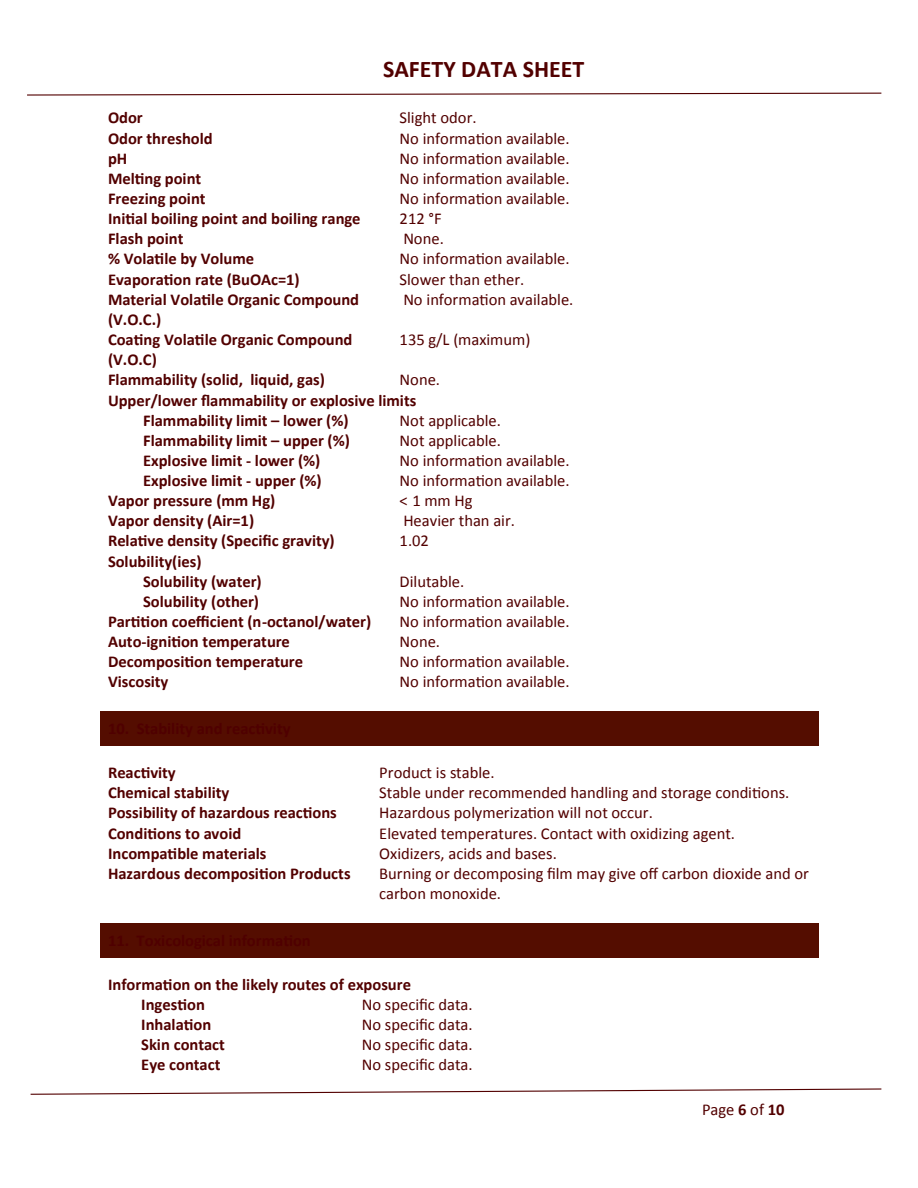
<style>
.page{position:relative;width:918px;height:1188px;background:#fff}
.page>*{position:absolute;margin:0;border:0;box-sizing:border-box;transform-origin:0 0}
.t1{font:700 24px "Calibri";color:#520000}
.t2{font:700 16.5px/20.1px "Calibri";letter-spacing:-.005em;color:#520000}
.t3{font:16.5px/20.1px "Calibri";color:#520000}
.s1{font-weight:700}
</style>
<div class="page">
<svg style="left:30px;top:1088px;width:852px;height:7px"></svg>
<svg style="left:27px;top:92px;width:855px;height:4px"></svg>
<div style="left:100px;top:711px;width:718px;height:35px;background:#540d00"></div>
<div style="left:100px;top:923px;width:718px;height:34px;background:#540d00"></div>
<h1 class="t1" style="left:383px;top:54px;width:203px">SAFETY DATA SHEET</h1>
<p class="t2" style="left:108px;top:107px;width:36px">Odor</p>
<p class="t3" style="left:400px;top:107px;width:79px">Slight odor.</p>
<p class="t2" style="left:108px;top:127px;width:106px">Odor threshold</p>
<p class="t3" style="left:400px;top:128px;width:172px">No information available.</p>
<p class="t2" style="left:108px;top:147px;width:21px">pH</p>
<p class="t3" style="left:400px;top:148px;width:172px">No information available.</p>
<p class="t2" style="left:108px;top:168px;width:95px">Melting point</p>
<p class="t3" style="left:400px;top:168px;width:172px">No information available.</p>
<p class="t2" style="left:108px;top:188px;width:99px">Freezing point</p>
<p class="t3" style="left:400px;top:188px;width:172px">No information available.</p>
<p class="t2" style="left:108px;top:208px;width:254px">Initial boiling point and boiling range</p>
<p class="t3" style="left:400px;top:208px;width:44px">212 °F</p>
<p class="t2" style="left:108px;top:228px;width:77px">Flash point</p>
<p class="t3" style="left:403px;top:228px;width:42px">None.</p>
<p class="t2" style="left:108px;top:248px;width:148px">% Volatile by Volume</p>
<p class="t3" style="left:400px;top:248px;width:172px">No information available.</p>
<p class="t2" style="left:108px;top:268px;width:193px">Evaporation rate (BuOAc=1)</p>
<p class="t3" style="left:400px;top:269px;width:126px">Slower than ether.</p>
<p class="t2" style="left:108px;top:288px;width:253px">Material Volatile Organic Compound (V.O.C.)</p>
<p class="t3" style="left:403px;top:289px;width:172px">No information available.</p>
<p class="t2" style="left:108px;top:329px;width:246px">Coating Volatile Organic Compound (V.O.C)</p>
<p class="t3" style="left:400px;top:329px;width:132px">135 g/L (maximum)</p>
<p class="t2" style="left:108px;top:369px;width:218px">Flammability (solid, liquid, gas)</p>
<p class="t3" style="left:400px;top:369px;width:42px">None.</p>
<p class="t2" style="left:143px;top:389px;width:275px;text-indent:-35px">Upper/lower flammability or explosive limits<br>Flammability limit – lower (%)</p>
<p class="t3" style="left:400px;top:410px;width:103px">Not applicable.</p>
<p class="t2" style="left:143px;top:429px;width:209px">Flammability limit – upper (%)</p>
<p class="t3" style="left:400px;top:430px;width:103px">Not applicable.</p>
<p class="t2" style="left:143px;top:450px;width:179px">Explosive limit - lower (%)</p>
<p class="t3" style="left:400px;top:450px;width:172px">No information available.</p>
<p class="t2" style="left:143px;top:470px;width:180px">Explosive limit - upper (%)</p>
<p class="t3" style="left:400px;top:470px;width:172px">No information available.</p>
<p class="t2" style="left:108px;top:490px;width:169px">Vapor pressure (mm Hg)</p>
<p class="t3" style="left:400px;top:490px;width:75px">&lt;1mmHg</p>
<p class="t2" style="left:108px;top:510px;width:148px">Vapor density (Air=1)</p>
<p class="t3" style="left:403px;top:510px;width:113px">Heavier than air.</p>
<p class="t2" style="left:108px;top:530px;width:228px">Relative density (Specific gravity)</p>
<p class="t3" style="left:400px;top:530px;width:31px">1.02</p>
<p class="t2" style="left:143px;top:550px;width:120px;text-indent:-35px">Solubility(ies)<br>Solubility (water)</p>
<p class="t3" style="left:400px;top:571px;width:66px">Dilutable.</p>
<p class="t2" style="left:143px;top:591px;width:117px">Solubility (other)</p>
<p class="t3" style="left:400px;top:591px;width:172px">No information available.</p>
<p class="t2" style="left:108px;top:611px;width:265px">Partition coefficient (n-octanol/water)</p>
<p class="t3" style="left:400px;top:611px;width:172px">No information available.</p>
<p class="t2" style="left:108px;top:631px;width:183px">Auto-ignition temperature</p>
<p class="t3" style="left:400px;top:631px;width:42px">None.</p>
<p class="t2" style="left:108px;top:651px;width:197px">Decomposition temperature</p>
<p class="t3" style="left:400px;top:651px;width:172px">No information available.</p>
<p class="t2" style="left:108px;top:671px;width:62px">Viscosity</p>
<p class="t3" style="left:400px;top:671px;width:172px">No information available.</p>
<p class="t2" style="left:108px;top:762px;width:69px">Reactivity</p>
<p class="t3" style="left:379px;top:762px;width:117px">Product is stable.</p>
<p class="t2" style="left:108px;top:782px;width:123px">Chemical stability</p>
<p class="t3" style="left:379px;top:782px;width:412px">Stable under recommended handling and storage conditions.</p>
<p class="t2" style="left:108px;top:802px;width:230px">Possibility of hazardous reactions</p>
<p class="t3" style="left:379px;top:802px;width:275px">Hazardous polymerization will not occur.</p>
<p class="t2" style="left:108px;top:822px;width:135px">Conditions to avoid</p>
<p class="t3" style="left:379px;top:823px;width:357px">Elevated temperatures. Contact with oxidizing agent.</p>
<p class="t2" style="left:108px;top:842px;width:160px">Incompatible materials</p>
<p class="t3" style="left:379px;top:843px;width:179px">Oxidizers, acids and bases.</p>
<p class="t2" style="left:108px;top:863px;width:244px">Hazardous decomposition Products</p>
<p class="t3" style="left:379px;top:863px;width:431px">Burning or decomposing film may give off carbon dioxide and or carbon monoxide.</p>
<p class="t2" style="left:141px;top:974px;width:271px;text-indent:-33px">Information on the likely routes of exposure<br>Ingestion</p>
<p class="t3" style="left:362px;top:994px;width:112px">No specific data.</p>
<p class="t2" style="left:141px;top:1014px;width:72px">Inhalation</p>
<p class="t3" style="left:362px;top:1014px;width:112px">No specific data.</p>
<p class="t2" style="left:141px;top:1034px;width:85px">Skin contact</p>
<p class="t3" style="left:362px;top:1034px;width:112px">No specific data.</p>
<p class="t2" style="left:141px;top:1054px;width:81px">Eye contact</p>
<p class="t3" style="left:362px;top:1054px;width:112px">No specific data.</p>
<p class="t3" style="left:702px;top:1099px;width:84px">Page <span class="s1">6</span> of <span class="s1">10</span></p>
</div>
